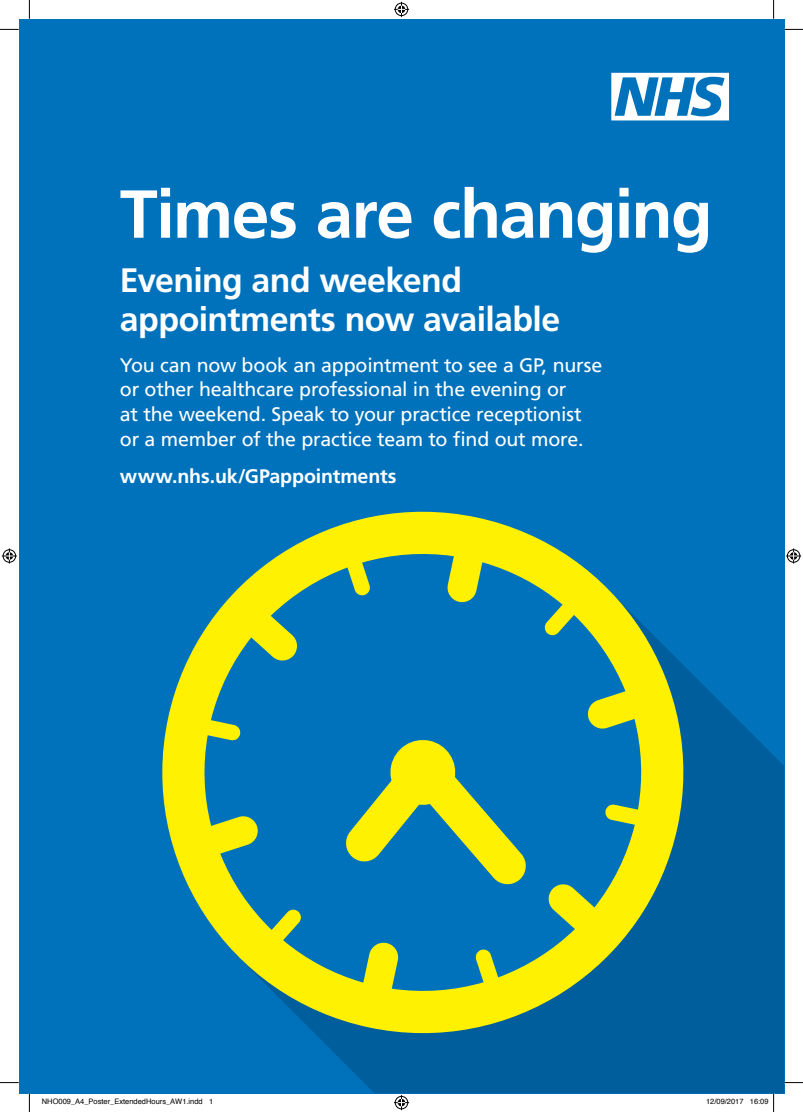
<style>
.page{position:relative;width:803px;height:1112px;background:#fff}
.page>*{position:absolute;margin:0;border:0;box-sizing:border-box;transform-origin:0 0}
.t1{font:700 67.75px "Frutiger";letter-spacing:-.025em;color:#fff}
.t2{font:700 33.88px/39.2px "Frutiger";letter-spacing:-.015em;color:#fff}
.t3{font:19.62px/25px "Frutiger";letter-spacing:-.01em;color:#fff}
.t4{font:700 19.62px "Frutiger";letter-spacing:-.005em;color:#fff}
.t5{font:7.5px "Helvetica";color:#000}
</style>
<div class="page">
<div style="left:19px;top:19px;width:765px;height:1073px;background:#0072bc"></div>
<svg style="left:611px;top:73px;width:118px;height:47px"></svg>
<svg style="left:338px;top:689px;width:446px;height:403px;fill:#005e9d"></svg>
<svg style="left:162px;top:511px;width:545px;height:545px"></svg>
<svg style="left:344px;top:736px;width:184px;height:150px"></svg>
<svg style="left:0;top:29px;width:19px;height:1px"></svg>
<svg style="left:784px;top:29px;width:19px;height:1px"></svg>
<svg style="left:0;top:1082px;width:19px;height:1px"></svg>
<svg style="left:784px;top:1081px;width:19px;height:2px"></svg>
<svg style="left:29px;top:0;width:1px;height:19px"></svg>
<svg style="left:29px;top:1092px;width:1px;height:19px"></svg>
<svg style="left:773px;top:0;width:1px;height:19px"></svg>
<svg style="left:394px;top:2px;width:15px;height:15px"></svg>
<svg style="left:394px;top:1095px;width:15px;height:14px"></svg>
<svg style="left:2px;top:548px;width:15px;height:15px"></svg>
<svg style="left:786px;top:548px;width:15px;height:15px"></svg>
<svg style="left:750px;top:1092px;width:24px;height:19px"></svg>
<h1 class="t1" style="left:120px;top:174px;width:594px">Times are changing</h1>
<h2 class="t2" style="left:120px;top:260px;width:442px">Evening and weekend appointments now available</h2>
<p class="t3" style="left:120px;top:352px;width:484px">You can now book an appointment to see a GP, nurse or other healthcare professional in the evening or<br>at the weekend. Speak to your practice receptionist or a member of the practice team to find out more.</p>
<p class="t4" style="left:120px;top:464px;width:278px">www.nhs.uk/GPappointments</p>
<p class="t5" style="left:42px;top:1095px;width:173px">NHO009_A4_Poster_ExtendedHours_AW1.indd 1</p>
<p class="t5" style="left:706px;top:1095px;width:64px">12/09/2017 16:09</p>
</div>
